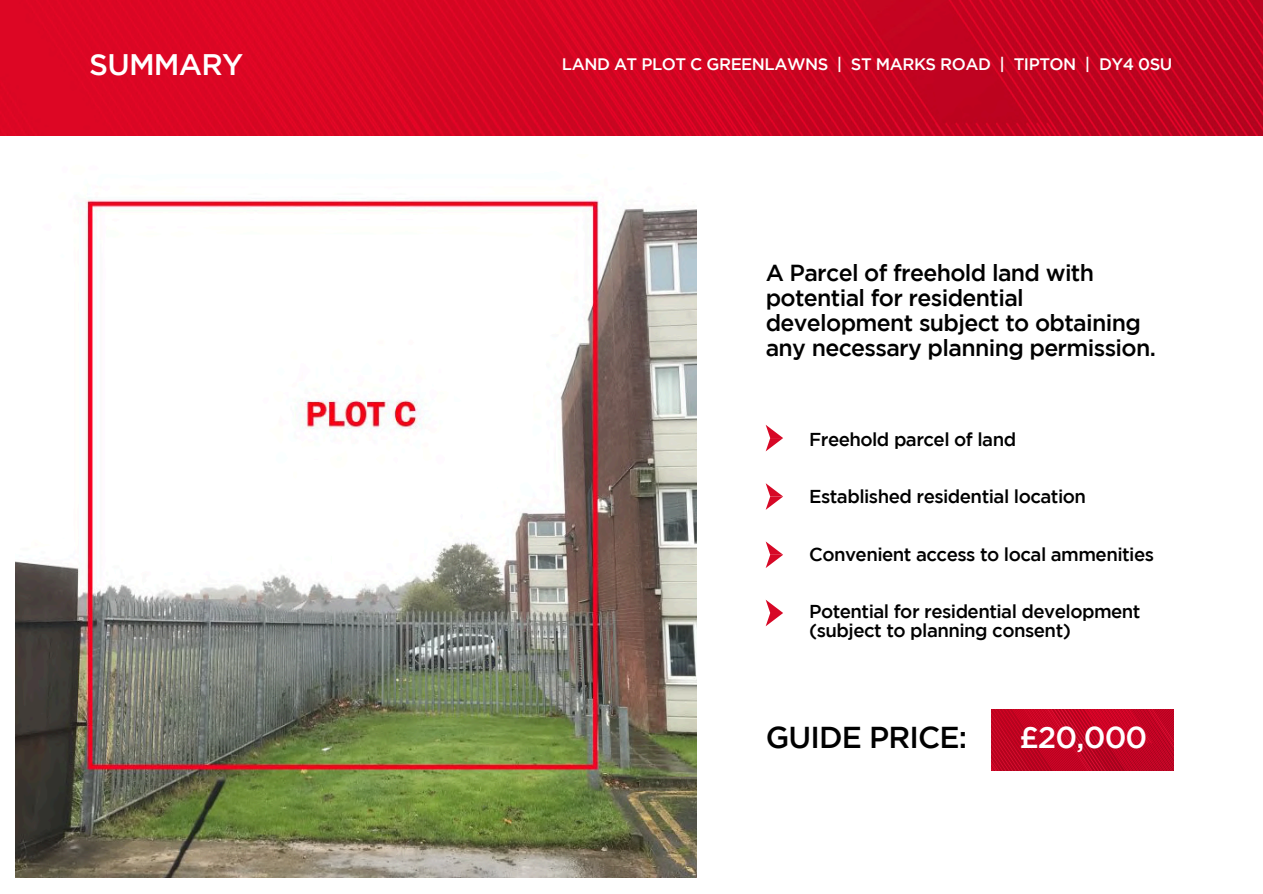
<style>
.page{position:relative;width:1263px;height:894px;background:#fff}
.page>*{position:absolute;margin:0;border:0;box-sizing:border-box;transform-origin:0 0}
.t1{font:500 30.15px "Gotham";letter-spacing:-.03em;color:#000}
.t2{font:500 30.15px "Gotham";color:#fff}
.t3{font:500 29.7px "Gotham";letter-spacing:-.03em;color:#fff}
.t4{font:500 23.1px/24.8px "Gotham";letter-spacing:-.03em;color:#000}
.t5{font:500 18.6px/19.2px "Gotham";letter-spacing:-.03em;color:#000}
.t6{font:500 16.65px "Gotham";letter-spacing:-.03em;color:#fff}
</style>
<div class="page">
<img style="left:1px;top:0;width:1262px;height:135px">
<img style="left:16px;top:197px;width:680px;height:680px">
<svg style="left:766px;top:425px;width:17px;height:26px"></svg>
<svg style="left:766px;top:483px;width:17px;height:26px"></svg>
<svg style="left:766px;top:541px;width:17px;height:27px"></svg>
<svg style="left:766px;top:600px;width:17px;height:26px"></svg>
<img style="left:991px;top:709px;width:183px;height:61px">
<h1 class="t3" style="left:89px;top:54px;width:155px">SUMMARY</h1>
<p class="t6" style="left:562px;top:58px;width:612px">LAND AT PLOT C GREENLAWNS | ST MARKS ROAD | TIPTON | DY4 0SU</p>
<p class="t4" style="left:766px;top:262px;width:392px">A Parcel of freehold land with potential for residential development subject to obtaining any necessary planning permission.</p>
<p class="t5" style="left:809px;top:431px;width:209px">Freehold parcel of land</p>
<p class="t5" style="left:809px;top:488px;width:278px">Established residential location</p>
<h3 class="t5" style="left:809px;top:545px;width:346px">Convenient access to local ammenities</h3>
<p class="t5" style="left:809px;top:603px;width:333px">Potential for residential development (subject to planning consent)</p>
<p class="t1" style="left:766px;top:725px;width:203px">GUIDE PRICE:</p>
<p class="t2" style="left:1019px;top:725px;width:130px">£20,000</p>
</div>
